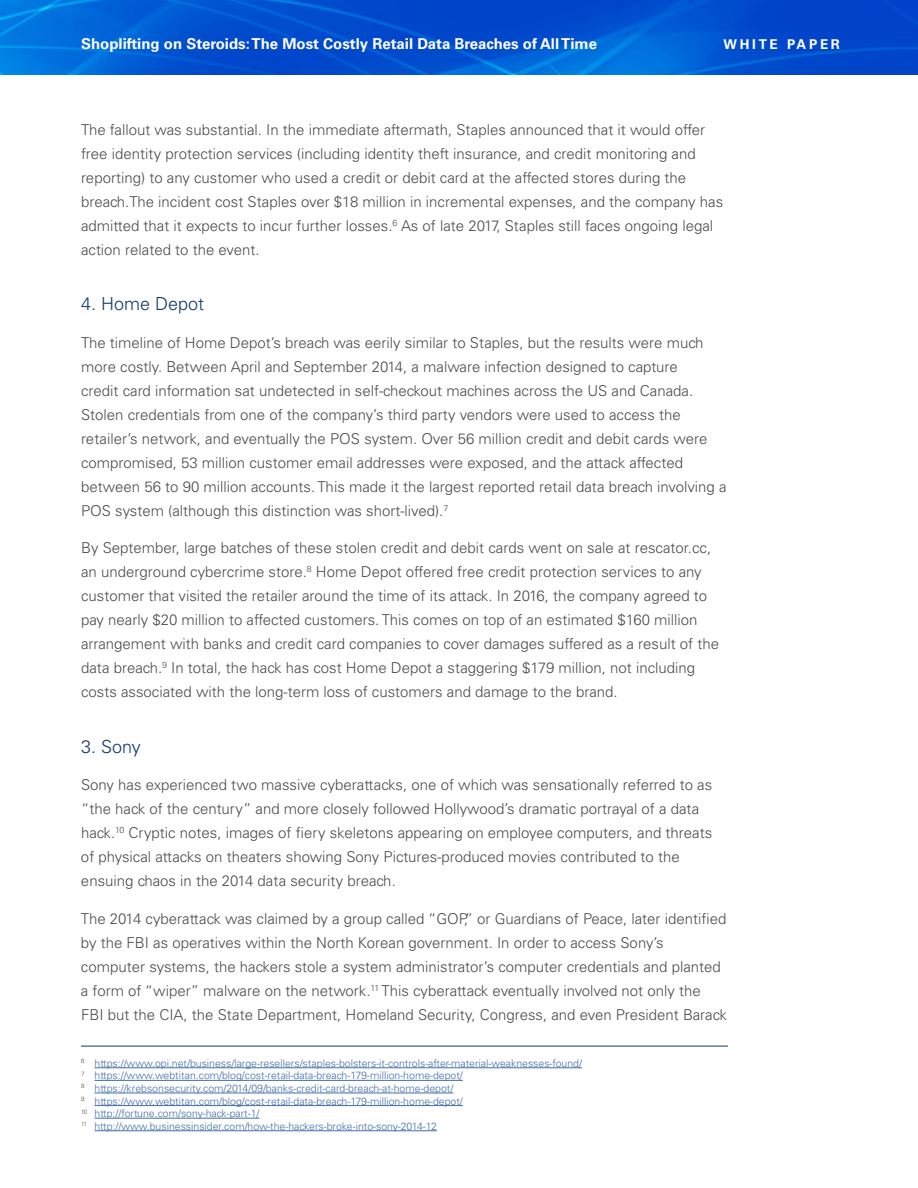
<style>
.page{position:relative;width:918px;height:1188px;background:#fff}
.page>*{position:absolute;margin:0;border:0;box-sizing:border-box;transform-origin:0 0}
.t1{font:300 18px "Univers LT";color:#11386d}
.t2{font:300 15px/24px "Univers LT";color:#4b4c4d}
.t3{font:700 15px "Univers LT";color:#fff}
.t4{font:700 13.5px "Univers LT";letter-spacing:.2em;color:#fff}
.t5{font:300 10.5px/12.6px "Univers LT";color:#436da8}
</style>
<div class="page">
<svg style="left:0;top:0;width:918px;height:75px;background:#0056d1"></svg>
<hr style="left:81px;top:1046px;width:647px;height:1px;background:#11386d">
<hr style="left:94px;top:1068px;width:488px;height:1px;background:#436da8">
<hr style="left:94px;top:1080px;width:369px;height:1px;background:#436da8">
<hr style="left:94px;top:1093px;width:359px;height:1px;background:#436da8">
<hr style="left:94px;top:1105px;width:369px;height:1px;background:#436da8">
<hr style="left:94px;top:1118px;width:165px;height:1px;background:#436da8">
<hr style="left:94px;top:1131px;width:343px;height:1px;background:#436da8">
<p class="t3" style="left:81px;top:35px;width:518px">Shoplifting on Steroids: The Most Costly Retail Data Breaches of All Time</p>
<p class="t4" style="left:724px;top:36px;width:118px">WHITE PAPER</p>
<p class="t2" style="left:81px;top:118px;width:644px">The fallout was substantial. In the immediate aftermath, Staples announced that it would offer free identity protection services (including identity theft insurance, and credit monitoring and reporting) to any customer who used a credit or debit card at the affected stores during the breach.The incident cost Staples over $18 million in incremental expenses, and the company has admitted that it expects to incur further losses.<sup>6</sup> As of late 2017, Staples still faces ongoing legal action related to the event.</p>
<p class="t1" style="left:81px;top:293px;width:125px">4. Home Depot</p>
<p class="t2" style="left:81px;top:331px;width:647px">The timeline of Home Depot’s breach was eerily similar to Staples, but the results were much more costly. Between April and September 2014, a malware infection designed to capture<br>credit card information sat undetected in self-checkout machines across the US and Canada.<br>Stolen credentials from one of the company’s third party vendors were used to access the retailer’s network, and eventually the POS system. Over 56 million credit and debit cards were compromised, 53 million customer email addresses were exposed, and the attack affected between 56 to 90 million accounts. This made it the largest reported retail data breach involving a POS system (although this distinction was short-lived).<sup>7</sup></p>
<p class="t2" style="left:81px;top:536px;width:640px">By September, large batches of these stolen credit and debit cards went on sale at rescator.cc, an underground cybercrime store.<sup>8</sup> Home Depot offered free credit protection services to any customer that visited the retailer around the time of its attack. In 2016, the company agreed to pay nearly $20 million to affected customers. This comes on top of an estimated $160 million arrangement with banks and credit card companies to cover damages suffered as a result of the data breach.<sup>9</sup> In total, the hack has cost Home Depot a staggering $179 million, not including costs associated with the long-term loss of customers and damage to the brand.</p>
<p class="t1" style="left:81px;top:735px;width:61px">3. Sony</p>
<p class="t2" style="left:81px;top:773px;width:633px">Sony has experienced two massive cyberattacks, one of which was sensationally referred to as “the hack of the century” and more closely followed Hollywood’s dramatic portrayal of a data hack.<sup>10</sup> Cryptic notes, images of fiery skeletons appearing on employee computers, and threats of physical attacks on theaters showing Sony Pictures-produced movies contributed to the ensuing chaos in the 2014 data security breach.</p>
<p class="t2" style="left:81px;top:906px;width:648px">The 2014 cyberattack was claimed by a group called “GOP,” or Guardians of Peace, later identified by the FBI as operatives within the North Korean government. In order to access Sony’s computer systems, the hackers stole a system administrator’s computer credentials and planted a form of “wiper” malware on the network.<sup>11</sup> This cyberattack eventually involved not only the FBI but the CIA, the State Department, Homeland Security, Congress, and even President Barack</p>
<p class="t5" style="left:81px;top:1057px;width:503px"><sup>6</sup> https://www.opi.net/business/large-resellers/staples-bolsters-it-controls-after-material-weaknesses-found/ <sup>7</sup> https://www.webtitan.com/blog/cost-retail-data-breach-179-million-home-depot/<br><sup>8</sup> https://krebsonsecurity.com/2014/09/banks-credit-card-breach-at-home-depot/<br><sup>9</sup> https://www.webtitan.com/blog/cost-retail-data-breach-179-million-home-depot/<br><sup>10</sup> http://fortune.com/sony-hack-part-1/<br><sup>11</sup> http://www.businessinsider.com/how-the-hackers-broke-into-sony-2014-12</p>
</div>
